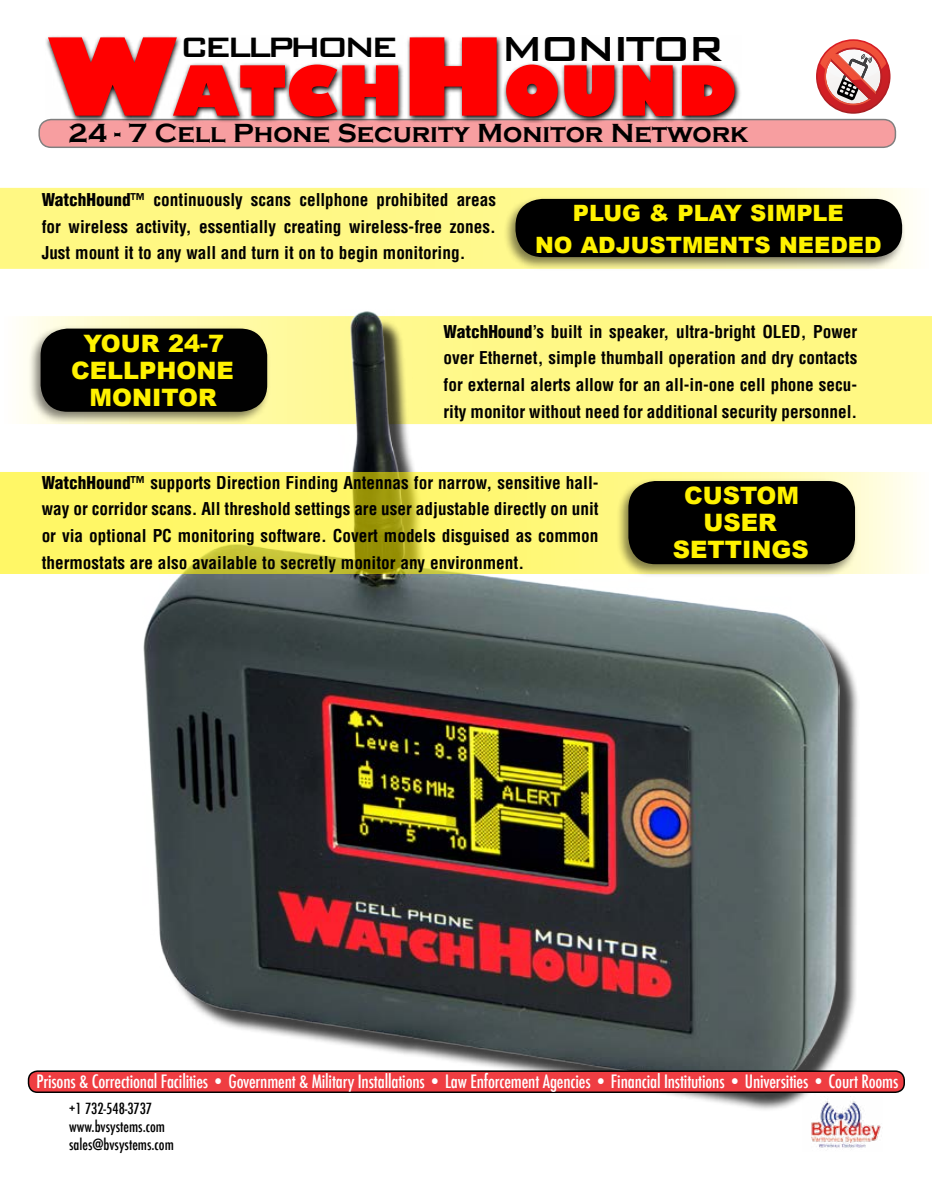
<style>
.page{position:relative;width:932px;height:1202px;background:#fff}
.page>*{position:absolute;margin:0;border:0;box-sizing:border-box;transform-origin:0 0}
.t1{font:800 105px "Gill Sans";color:#f00}
.t2{font:800 67.5px "Gill Sans";letter-spacing:-.01em;color:#f00}
.t3{font:500 46.5px "Bank Gothic";letter-spacing:-.09em;color:#000}
.t4{font:500 37.5px "Bank Gothic";letter-spacing:-.15em;color:#000}
.t5{font:700 27px "Copperplate Gothic";color:#000}
.t6{font:900 24px/27px "Arial";color:#fff200;text-align:center}
.t7{font:900 22.5px/31.5px "Arial";color:#fff200;text-align:center}
.t8{font:500 condensed 18px "Futura";letter-spacing:-.01em;color:#fff}
.t9{font:700 condensed 17.25px/26.5px "Helvetica";color:#000;text-align:justify}
.t10{font:500 condensed 15px/18px "Futura";color:#000}
.s1{font-size:105px}
.s2{font-weight:900}
</style>
<div class="page">
<div style="left:39px;top:120px;width:856px;height:27px;background:#f79ea0;border-radius:12px"></div>
<div style="left:38px;top:119px;width:858px;height:29px;border:2px solid #000;border-radius:12px"></div>
<svg style="left:45px;top:36px;width:696px;height:87px"></svg>
<img style="left:811px;top:1106px;width:70px;height:42px">
<svg style="left:0;top:188px;width:909px;height:81px;background:#fef889"></svg>
<div style="left:503px;top:195px;width:402px;height:76px;background:#000;opacity:.5"></div>
<div style="left:515px;top:199px;width:387px;height:58px;background:#000;border-radius:27px"></div>
<svg style="left:23px;top:316px;width:909px;height:108px;background:#fff893"></svg>
<div style="left:28px;top:325px;width:243px;height:100px;background:#000;opacity:.5"></div>
<div style="left:41px;top:329px;width:226px;height:83px;background:#000;border-radius:27px"></div>
<svg style="left:816px;top:39px;width:74px;height:75px"></svg>
<div style="left:149px;top:319px;width:710px;height:793px;background:#000;opacity:.75"></div>
<img style="left:142px;top:311px;width:697px;height:759px">
<svg style="left:0;top:472px;width:913px;height:102px;background:#f3ec6b"></svg>
<div style="left:616px;top:477px;width:243px;height:101px;background:#000;opacity:.5"></div>
<div style="left:628px;top:481px;width:227px;height:83px;background:#000;border-radius:27px"></div>
<div style="left:29px;top:1071px;width:875px;height:21px;background:#ef3d42;border-radius:9px"></div>
<div style="left:28px;top:1070px;width:877px;height:23px;border:2px solid #000;border-radius:9px"></div>
<h3 class="t4" style="left:179px;top:27px;width:221px">CELLPHONE</h3>
<h3 class="t3" style="left:500px;top:24px;width:226px">MONITOR</h3>
<h1 class="t1" style="left:48px;top:-5px;width:131px">W</h1>
<h3 class="t5" style="left:69px;top:118px;width:681px">24 - 7 Cell Phone Security Monitor Network</h3>
<h2 class="t2" style="left:173px;top:38px;width:565px">ATCH<span class="s1">H</span>OUND</h2>
<p class="t9" style="left:42px;top:187px;width:456px"><span class="s2">WatchHound</span>™ continuously scans cellphone prohibited areas for wireless activity, essentially creating wireless-free zones.<br>Just mount it to any wall and turn it on to begin monitoring.</p>
<h3 class="t7" style="left:535px;top:197px;width:348px">PLUG &amp; PLAY SIMPLE<br>NO ADJUSTMENTS NEEDED</h3>
<h3 class="t6" style="left:71px;top:330px;width:164px">YOUR 24-7<br>CELLPHONE<br>MONITOR</h3>
<p class="t9" style="left:443px;top:318px;width:415px"><span class="s2">WatchHound</span>’s built in speaker, ultra-bright OLED, Power over Ethernet, simple thumball operation and dry contacts for external alerts allow for an all-in-one cell phone secu&shy;rity monitor without need for additional security personnel.</p>
<p class="t9" style="left:42px;top:469px;width:558px"><span class="s2">WatchHound</span>™ supports Direction Finding Antennas for narrow, sensitive hall&shy;way or corridor scans. All threshold settings are user adjustable directly on unit or via optional PC monitoring software. Covert models disguised as common thermostats are also available to secretly monitor any environment.</p>
<h3 class="t6" style="left:673px;top:482px;width:137px">CUSTOM<br>USER<br>SETTINGS</h3>
<p class="t8" style="left:36px;top:1069px;width:863px">Prisons &amp; Correctional Facilities • Government &amp; Military Installations • Law Enforcement Agencies • Financial Institutions • Universities • Court Rooms</p>
<p class="t10" style="left:69px;top:1099px;width:106px">+1 732-548-3737 www.bvsystems.com sales@bvsystems.com</p>
</div>
